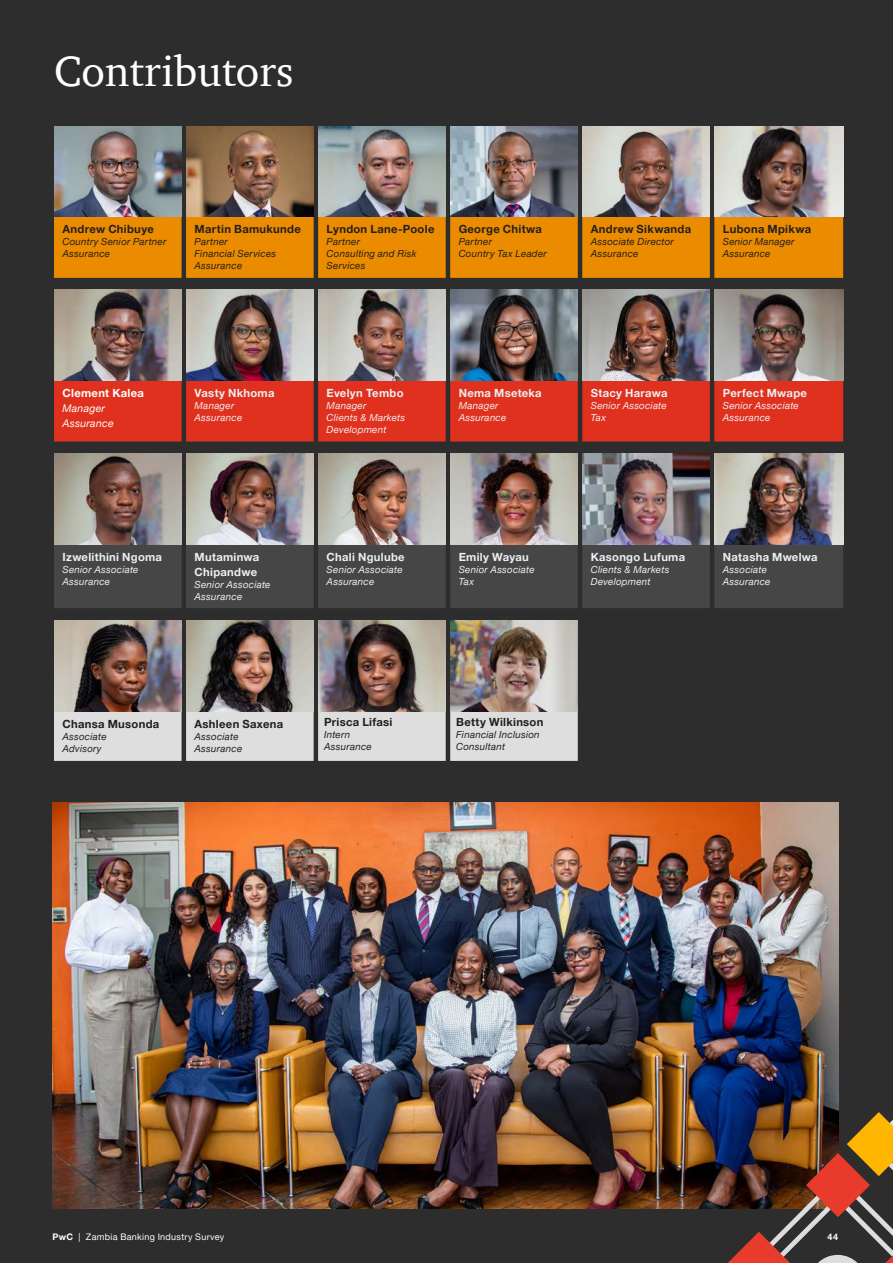
<style>
.page{position:relative;width:893px;height:1263px;background:#2d2d2d}
.page>*{position:absolute;margin:0;border:0;box-sizing:border-box;transform-origin:0 0}
.t1{font:43.5px "ITC Charter Com";color:#fff}
.t2{font:700 11.25px/15px "Helvetica Neue LT Pro";letter-spacing:.025em;color:#edeff0}
.t3{font:700 11.25px "Helvetica Neue LT Pro";letter-spacing:.025em;color:#231f20}
.t4{font:700 11.25px "Helvetica Neue LT Pro";letter-spacing:.025em;color:#fff}
.t5{font:italic 10.5px/15px "Helvetica Neue LT Pro";letter-spacing:.025em;color:#fff}
.t6{font:italic 9.75px/12px "Helvetica Neue LT Pro";letter-spacing:.025em;color:#231f20}
.t7{font:italic 9.75px/12px "Helvetica Neue LT Pro";letter-spacing:.025em;color:#edeff0}
.t8{font:9px "Helvetica Neue LT Pro";letter-spacing:.035em;color:#fff}
.t9{font:700 9px "Helvetica Neue LT Pro";color:#fff}
.s1{font-weight:700}
</style>
<div class="page">
<img style="left:52px;top:802px;width:786px;height:407px">
<div style="left:54px;top:217px;width:789px;height:61px;background:#eb8c00"></div>
<div style="left:54px;top:380px;width:789px;height:61px;background:#e0301e"></div>
<div style="left:54px;top:544px;width:789px;height:64px;background:#464646"></div>
<div style="left:54px;top:712px;width:524px;height:49px;background:#dedede"></div>
<img style="left:54px;top:126px;width:128px;height:91px">
<img style="left:186px;top:126px;width:128px;height:91px">
<img style="left:318px;top:126px;width:128px;height:91px">
<img style="left:450px;top:126px;width:128px;height:91px">
<img style="left:582px;top:126px;width:128px;height:91px">
<img style="left:714px;top:126px;width:129px;height:91px">
<img style="left:54px;top:290px;width:128px;height:90px">
<img style="left:186px;top:290px;width:128px;height:90px">
<img style="left:318px;top:290px;width:128px;height:90px">
<img style="left:450px;top:290px;width:128px;height:90px">
<img style="left:582px;top:290px;width:128px;height:90px">
<img style="left:714px;top:290px;width:129px;height:90px">
<img style="left:54px;top:454px;width:128px;height:90px">
<img style="left:186px;top:454px;width:128px;height:90px">
<img style="left:318px;top:454px;width:128px;height:90px">
<img style="left:450px;top:454px;width:128px;height:90px">
<img style="left:582px;top:454px;width:128px;height:90px">
<img style="left:714px;top:454px;width:129px;height:90px">
<img style="left:54px;top:620px;width:128px;height:92px">
<img style="left:186px;top:620px;width:128px;height:92px">
<img style="left:318px;top:620px;width:128px;height:92px">
<img style="left:450px;top:620px;width:128px;height:92px">
<img style="left:724px;top:1051px;width:169px;height:212px">
<h1 class="t1" style="left:54px;top:45px;width:241px">Contributors</h1>
<p class="t3" style="left:63px;top:222px;width:93px">Andrew Chibuye</p>
<p class="t6" style="left:63px;top:236px;width:105px">Country Senior Partner<br>Assurance</p>
<p class="t3" style="left:195px;top:222px;width:108px">Martin Bamukunde</p>
<p class="t6" style="left:195px;top:236px;width:83px">Partner<br>Financial Services<br>Assurance</p>
<p class="t3" style="left:327px;top:222px;width:109px">Lyndon Lane-Poole</p>
<p class="t6" style="left:327px;top:236px;width:91px">Partner<br>Consulting and Risk<br>Services</p>
<p class="t3" style="left:459px;top:222px;width:85px">George Chitwa</p>
<p class="t6" style="left:459px;top:236px;width:90px">Partner<br>Country Tax Leader</p>
<p class="t3" style="left:591px;top:222px;width:102px">Andrew Sikwanda</p>
<p class="t6" style="left:591px;top:236px;width:85px">Associate Director<br>Assurance</p>
<p class="t3" style="left:723px;top:222px;width:90px">Lubona Mpikwa</p>
<p class="t6" style="left:723px;top:236px;width:73px">Senior Manager<br>Assurance</p>
<p class="t4" style="left:63px;top:386px;width:83px">Clement Kalea</p>
<p class="t5" style="left:63px;top:400px;width:53px">Manager<br>Assurance</p>
<p class="t2" style="left:195px;top:385px;width:81px">Vasty Nkhoma</p>
<p class="t7" style="left:195px;top:399px;width:49px">Manager<br>Assurance</p>
<p class="t2" style="left:327px;top:385px;width:78px">Evelyn Tembo</p>
<p class="t7" style="left:327px;top:399px;width:80px">Manager<br>Clients &amp; Markets<br>Development</p>
<p class="t2" style="left:459px;top:385px;width:85px">Nema Mseteka</p>
<p class="t7" style="left:459px;top:399px;width:49px">Manager<br>Assurance</p>
<p class="t2" style="left:591px;top:385px;width:78px">Stacy Harawa</p>
<p class="t7" style="left:591px;top:399px;width:77px">Senior Associate<br>Tax</p>
<p class="t2" style="left:723px;top:385px;width:86px">Perfect Mwape</p>
<p class="t7" style="left:723px;top:399px;width:77px">Senior Associate<br>Assurance</p>
<p class="t2" style="left:63px;top:549px;width:101px">Izwelithini Ngoma</p>
<p class="t7" style="left:63px;top:563px;width:77px">Senior Associate<br>Assurance</p>
<p class="t2" style="left:195px;top:549px;width:66px">Mutaminwa<br>Chipandwe</p>
<p class="t7" style="left:195px;top:578px;width:77px">Senior Associate<br>Assurance</p>
<p class="t2" style="left:327px;top:549px;width:80px">Chali Ngulube</p>
<p class="t7" style="left:327px;top:563px;width:77px">Senior Associate<br>Assurance</p>
<p class="t2" style="left:459px;top:549px;width:72px">Emily Wayau</p>
<p class="t7" style="left:459px;top:563px;width:77px">Senior Associate<br>Tax</p>
<p class="t2" style="left:591px;top:549px;width:96px">Kasongo Lufuma</p>
<p class="t7" style="left:591px;top:563px;width:80px">Clients &amp; Markets<br>Development</p>
<p class="t2" style="left:723px;top:549px;width:96px">Natasha Mwelwa</p>
<p class="t7" style="left:723px;top:563px;width:49px">Associate<br>Assurance</p>
<p class="t3" style="left:63px;top:717px;width:98px">Chansa Musonda</p>
<p class="t6" style="left:63px;top:731px;width:46px">Associate<br>Advisory</p>
<p class="t3" style="left:195px;top:717px;width:90px">Ashleen Saxena</p>
<p class="t6" style="left:195px;top:731px;width:49px">Associate<br>Assurance</p>
<p class="t3" style="left:324px;top:715px;width:70px">Prisca Lifasi</p>
<p class="t6" style="left:324px;top:728px;width:49px">Intern<br>Assurance</p>
<p class="t3" style="left:456px;top:715px;width:89px">Betty Wilkinson</p>
<p class="t6" style="left:456px;top:728px;width:85px">Financial Inclusion<br>Consultant</p>
<p class="t8" style="left:52px;top:1231px;width:174px"><span class="s1">PwC</span> | Zambia Banking Industry Survey</p>
<p class="t9" style="left:827px;top:1231px;width:12px">44</p>
</div>
